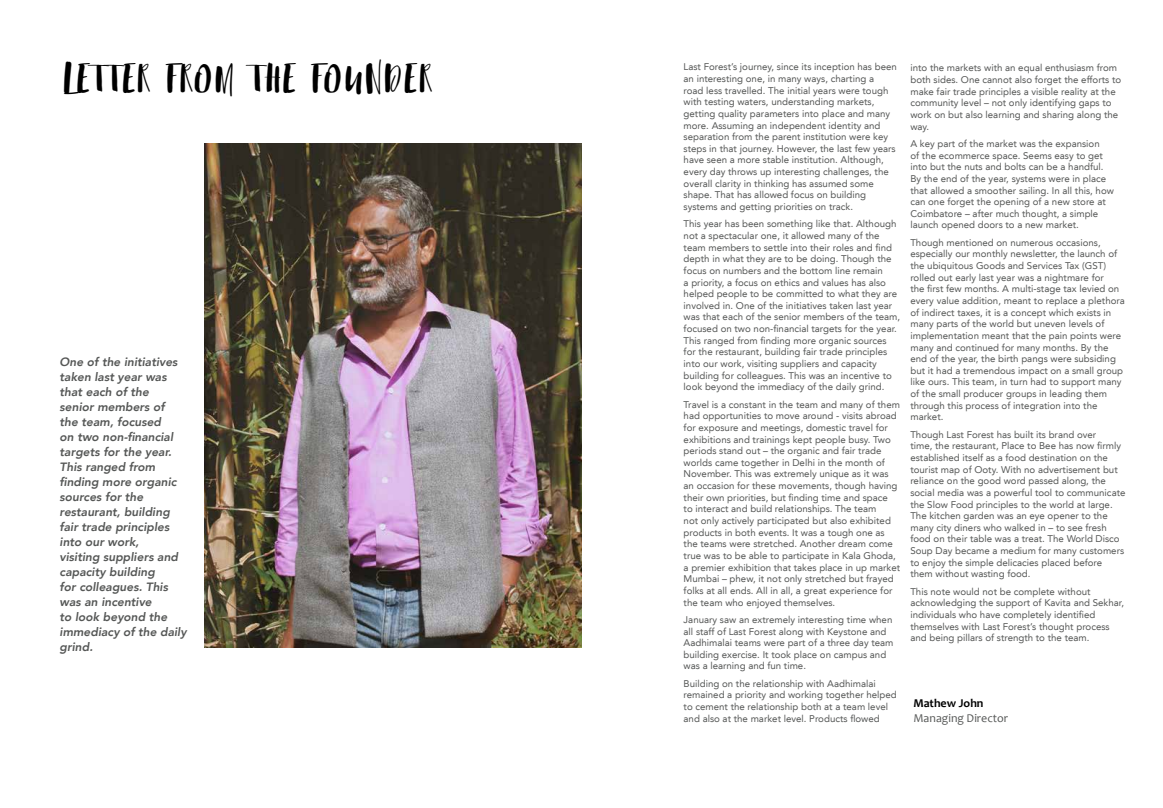
<style>
.page{position:relative;width:1163px;height:808px;background:#fff}
.page>*{position:absolute;margin:0;border:0;box-sizing:border-box;transform-origin:0 0}
.t1{font:32px "Monofor";letter-spacing:.075em;color:#000}
.t2{font:italic 800 12px/15px "Avenir LT";color:#555756}
.t3{font:12px "Candara";color:#555756}
.t4{font:700 12px "Candara";color:#000}
.t5{font:9.7px/11.6px "Avenir LT";color:#555756}
</style>
<div class="page">
<img style="left:204px;top:144px;width:377px;height:503px">
<h1 class="t1" style="left:62px;top:61px;width:370px">LETTER FROM THE FOUNDER</h1>
<p class="t2" style="left:60px;top:355px;width:128px">One of the initiatives taken last year was that each of the<br>senior members of<br>the team, focused<br>on two non-financial targets for the year.<br>This ranged from finding more organic sources for the restaurant, building fair trade principles into our work,<br>visiting suppliers and capacity building<br>for colleagues. This was an incentive<br>to look beyond the immediacy of the daily grind.</p>
<p class="t5" style="left:683px;top:61px;width:215px">Last Forest’s journey, since its inception has been an interesting one, in many ways, charting a<br>road less travelled. The initial years were tough with testing waters, understanding markets, getting quality parameters into place and many more. Assuming an independent identity and separation from the parent institution were key steps in that journey. However, the last few years have seen a more stable institution. Although, every day throws up interesting challenges, the overall clarity in thinking has assumed some shape. That has allowed focus on building systems and getting priorities on track.</p>
<p class="t5" style="left:683px;top:218px;width:218px">This year has been something like that. Although not a spectacular one, it allowed many of the team members to settle into their roles and find depth in what they are to be doing. Though the focus on numbers and the bottom line remain<br>a priority, a focus on ethics and values has also helped people to be committed to what they are involved in. One of the initiatives taken last year was that each of the senior members of the team, focused on two non-financial targets for the year.<br>This ranged from finding more organic sources for the restaurant, building fair trade principles into our work, visiting suppliers and capacity building for colleagues. This was an incentive to look beyond the immediacy of the daily grind.</p>
<p class="t5" style="left:683px;top:398px;width:218px">Travel is a constant in the team and many of them had opportunities to move around - visits abroad for exposure and meetings, domestic travel for exhibitions and trainings kept people busy. Two periods stand out – the organic and fair trade worlds came together in Delhi in the month of November. This was extremely unique as it was an occasion for these movements, though having their own priorities, but finding time and space<br>to interact and build relationships. The team<br>not only actively participated but also exhibited products in both events. It was a tough one as the teams were stretched. Another dream come true was to be able to participate in Kala Ghoda, a premier exhibition that takes place in up market Mumbai – phew, it not only stretched but frayed folks at all ends. All in all, a great experience for the team who enjoyed themselves.</p>
<p class="t5" style="left:683px;top:614px;width:211px">January saw an extremely interesting time when all staff of Last Forest along with Keystone and Aadhimalai teams were part of a three day team building exercise. It took place on campus and was a learning and fun time.</p>
<p class="t5" style="left:683px;top:678px;width:215px">Building on the relationship with Aadhimalai remained a priority and working together helped to cement the relationship both at a team level and also at the market level. Products flowed</p>
<p class="t5" style="left:910px;top:62px;width:212px">into the markets with an equal enthusiasm from both sides. One cannot also forget the efforts to make fair trade principles a visible reality at the community level – not only identifying gaps to work on but also learning and sharing along the way.</p>
<p class="t5" style="left:910px;top:138px;width:205px">A key part of the market was the expansion<br>of the ecommerce space. Seems easy to get into but the nuts and bolts can be a handful.<br>By the end of the year, systems were in place that allowed a smoother sailing. In all this, how can one forget the opening of a new store at Coimbatore – after much thought, a simple launch opened doors to a new market.</p>
<p class="t5" style="left:910px;top:237px;width:216px">Though mentioned on numerous occasions, especially our monthly newsletter, the launch of the ubiquitous Goods and Services Tax (GST) rolled out early last year was a nightmare for<br>the first few months. A multi-stage tax levied on every value addition, meant to replace a plethora of indirect taxes, it is a concept which exists in many parts of the world but uneven levels of implementation meant that the pain points were many and continued for many months. By the end of the year, the birth pangs were subsiding but it had a tremendous impact on a small group like ours. This team, in turn had to support many of the small producer groups in leading them through this process of integration into the market.</p>
<p class="t5" style="left:910px;top:429px;width:216px">Though Last Forest has built its brand over<br>time, the restaurant, Place to Bee has now firmly established itself as a food destination on the tourist map of Ooty. With no advertisement but reliance on the good word passed along, the social media was a powerful tool to communicate the Slow Food principles to the world at large.<br>The kitchen garden was an eye opener to the many city diners who walked in – to see fresh food on their table was a treat. The World Disco Soup Day became a medium for many customers to enjoy the simple delicacies placed before them without wasting food.</p>
<p class="t5" style="left:910px;top:586px;width:215px">This note would not be complete without acknowledging the support of Kavita and Sekhar, individuals who have completely identified themselves with Last Forest’s thought process and being pillars of strength to the team.</p>
<p class="t4" style="left:913px;top:696px;width:72px">Mathew John</p>
<p class="t3" style="left:913px;top:710px;width:96px">Managing Director</p>
</div>
